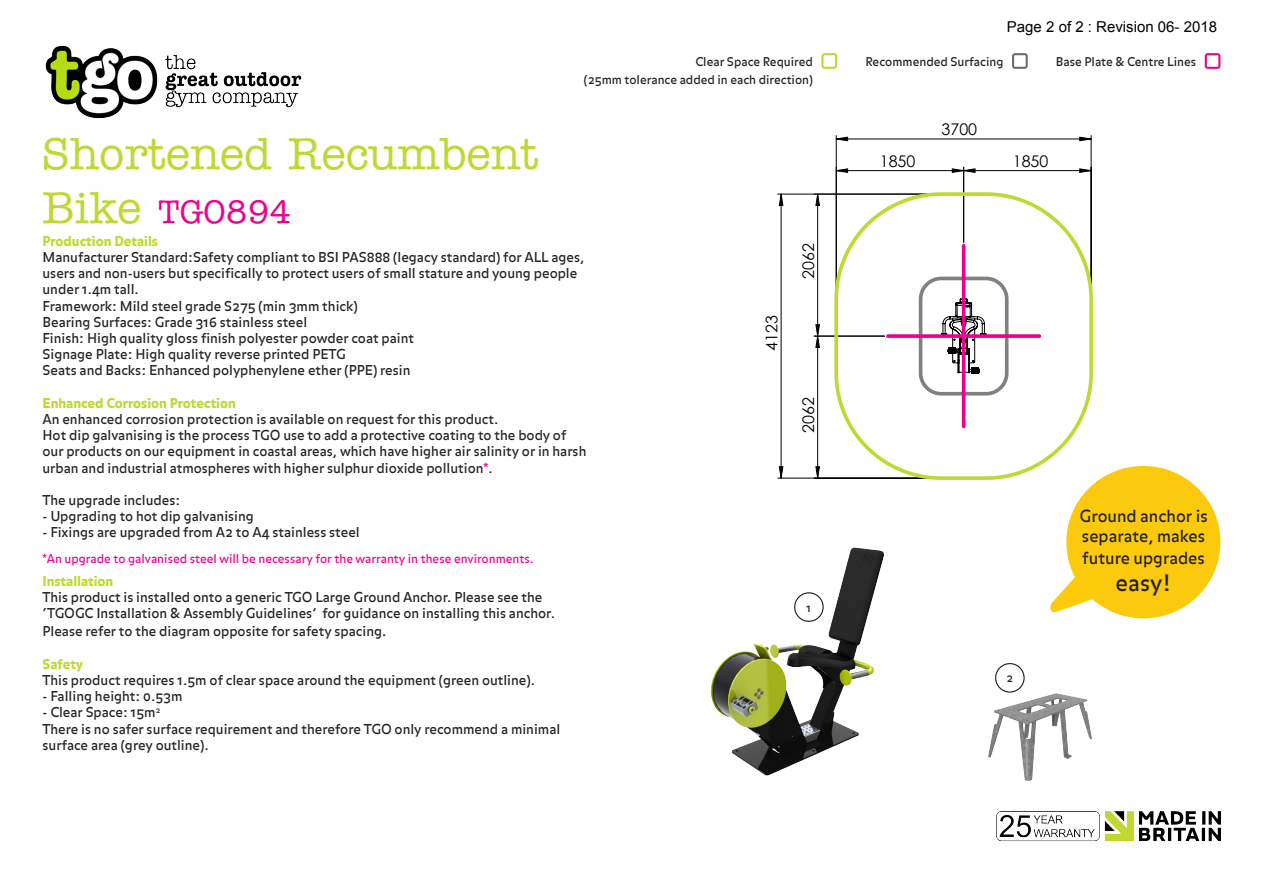
<style>
.page{position:relative;width:1263px;height:893px;background:#fff}
.page>*{position:absolute;margin:0;border:0;box-sizing:border-box;transform-origin:0 0}
.t1{font:500 45px "American Typewriter Std";color:#c1d733}
.t2{font:500 33px "American Typewriter Std";color:#ed028c}
.t3{font:22.5px "Balance OT";color:#231f20}
.t4{font:16.5px/19.8px "Balance OT";color:#231f20}
.t5{font:16.05px "Century Gothic";color:#000}
.t6{font:15px "Arial";color:#000}
.t7{font:13.5px/16.2px "Balance OT";color:#231f20}
.t8{font:900 13.5px "Balance OT";color:#c1d733}
.t9{font:12px/18px "Balance OT";color:#231f20;text-align:right}
.t10{font:12px "Balance OT";color:#ed028c}
.t11{font:11.4px "Balance OT";color:#231f20}
.s1{font-size:45px;color:#c1d733}
.s2{color:#ed028c}
</style>
<div class="page">
<svg style="left:821px;top:53px;width:16px;height:16px"></svg>
<svg style="left:1012px;top:53px;width:16px;height:16px"></svg>
<svg style="left:1205px;top:53px;width:15px;height:16px"></svg>
<img style="left:45px;top:45px;width:257px;height:74px">
<img style="left:988px;top:682px;width:104px;height:99px">
<img style="left:710px;top:547px;width:174px;height:229px">
<div style="left:794px;top:592px;width:30px;height:30px;border:1px solid #231f20;border-radius:50%"></div>
<div style="left:995px;top:663px;width:30px;height:30px;border:1px solid #231f20;border-radius:50%"></div>
<div style="left:1067px;top:467px;width:153px;height:151px;background:#fbca0c;border-radius:50%"></div>
<svg style="left:1050px;top:576px;width:52px;height:37px"></svg>
<hr style="left:752px;top:799px;width:386px;height:1px;background:#000">
<hr style="left:1262px;top:103px;width:1px;height:402px;background:#000">
<hr style="left:836px;top:136px;width:1px;height:160px;background:#000">
<hr style="left:963px;top:167px;width:1px;height:75px;background:#000">
<hr style="left:1091px;top:167px;width:1px;height:129px;background:#000">
<hr style="left:778px;top:194px;width:160px;height:1px;background:#000">
<hr style="left:778px;top:478px;width:160px;height:1px;background:#000">
<hr style="left:814px;top:336px;width:70px;height:1px;background:#000">
<svg style="left:832px;top:190px;width:261px;height:290px"></svg>
<svg style="left:835px;top:136px;width:257px;height:37px"></svg>
<svg style="left:779px;top:193px;width:41px;height:286px"></svg>
<svg style="left:917px;top:275px;width:93px;height:122px"></svg>
<svg style="left:888px;top:334px;width:151px;height:4px"></svg>
<hr style="left:962px;top:246px;width:3px;height:180px;background:#ec008c">
<img style="left:996px;top:811px;width:224px;height:30px">
<p class="t6" style="left:1007px;top:17px;width:212px">Page 2 of 2 : Revision 06- 2018</p>
<p class="t1" style="left:43px;top:129px;width:497px">Shortened Recumbent</p>
<p class="t2" style="left:43px;top:193px;width:250px"><span class="s1">Bike</span> TGO894</p>
<p class="t9" style="left:584px;top:53px;width:230px">Clear Space Required<br>(25mm tolerance added in each direction)</p>
<p class="t9" style="left:865px;top:53px;width:140px">Recommended Surfacing</p>
<p class="t9" style="left:1056px;top:53px;width:142px">Base Plate &amp; Centre Lines</p>
<p class="t5" style="left:941px;top:118px;width:37px">3700</p>
<p class="t5" style="left:880px;top:150px;width:37px">1850</p>
<p class="t5" style="left:1013px;top:150px;width:37px">1850</p>
<p class="t8" style="left:43px;top:232px;width:117px">Production Details</p>
<p class="t7" style="left:43px;top:250px;width:543px">Manufacturer Standard:Safety compliant to BSI PAS888 (legacy standard) for ALL ages, users and non-users but specifically to protect users of small stature and young people under 1.4m tall.</p>
<p class="t7" style="left:43px;top:298px;width:317px">Framework: Mild steel grade S275 (min 3mm thick)</p>
<p class="t7" style="left:43px;top:315px;width:266px">Bearing Surfaces: Grade 316 stainless steel</p>
<p class="t7" style="left:43px;top:331px;width:373px">Finish: High quality gloss finish polyester powder coat paint</p>
<p class="t7" style="left:43px;top:347px;width:305px">Signage Plate: High quality reverse printed PETG</p>
<p class="t7" style="left:43px;top:363px;width:369px">Seats and Backs: Enhanced polyphenylene ether (PPE) resin</p>
<p class="t8" style="left:43px;top:394px;width:195px">Enhanced Corrosion Protection</p>
<p class="t7" style="left:43px;top:412px;width:457px">An enhanced corrosion protection is available on request for this product.</p>
<p class="t7" style="left:43px;top:428px;width:545px">Hot dip galvanising is the process TGO use to add a protective coating to the body of our products on our equipment in coastal areas, which have higher air salinity or in harsh urban and industrial atmospheres with higher sulphur dioxide pollution<span class="s2">*</span>.</p>
<p class="t7" style="left:43px;top:493px;width:139px">The upgrade includes:</p>
<p class="t7" style="left:43px;top:509px;width:213px">- Upgrading to hot dip galvanising</p>
<p class="t7" style="left:43px;top:525px;width:319px">- Fixings are upgraded from A2 to A4 stainless steel</p>
<p class="t8" style="left:43px;top:573px;width:72px">Installation</p>
<p class="t7" style="left:43px;top:590px;width:514px">This product is installed onto a generic TGO Large Ground Anchor. Please see the ‘TGOGC Installation &amp; Assembly Guidelines’ for guidance on installing this anchor.</p>
<p class="t7" style="left:43px;top:624px;width:345px">Please refer to the diagram opposite for safety spacing.</p>
<p class="t8" style="left:43px;top:655px;width:42px">Safety</p>
<p class="t7" style="left:43px;top:673px;width:494px">This product requires 1.5m of clear space around the equipment (green outline).</p>
<p class="t7" style="left:43px;top:689px;width:142px">- Falling height: 0.53m</p>
<p class="t7" style="left:43px;top:705px;width:519px">- Clear Space: 15m<sup>2<br></sup>There is no safer surface requirement and therefore TGO only recommend a minimal surface area (grey outline).</p>
<p class="t10" style="left:43px;top:551px;width:493px">*An upgrade to galvanised steel will be necessary for the warranty in these environments.</p>
<p class="t5" style="left:761px;top:351px;width:37px;rotate:-90deg">4123</p>
<p class="t5" style="left:797px;top:279px;width:37px;rotate:-90deg">2062</p>
<p class="t5" style="left:797px;top:433px;width:37px;rotate:-90deg">2062</p>
<p class="t11" style="left:806px;top:601px;width:6px">1</p>
<p class="t11" style="left:1006px;top:672px;width:8px">2</p>
<p class="t4" style="left:1079px;top:507px;width:130px">Ground anchor is separate, makes</p>
<p class="t4" style="left:1082px;top:549px;width:124px">future upgrades</p>
<p class="t3" style="left:1115px;top:569px;width:58px">easy!</p>
</div>
